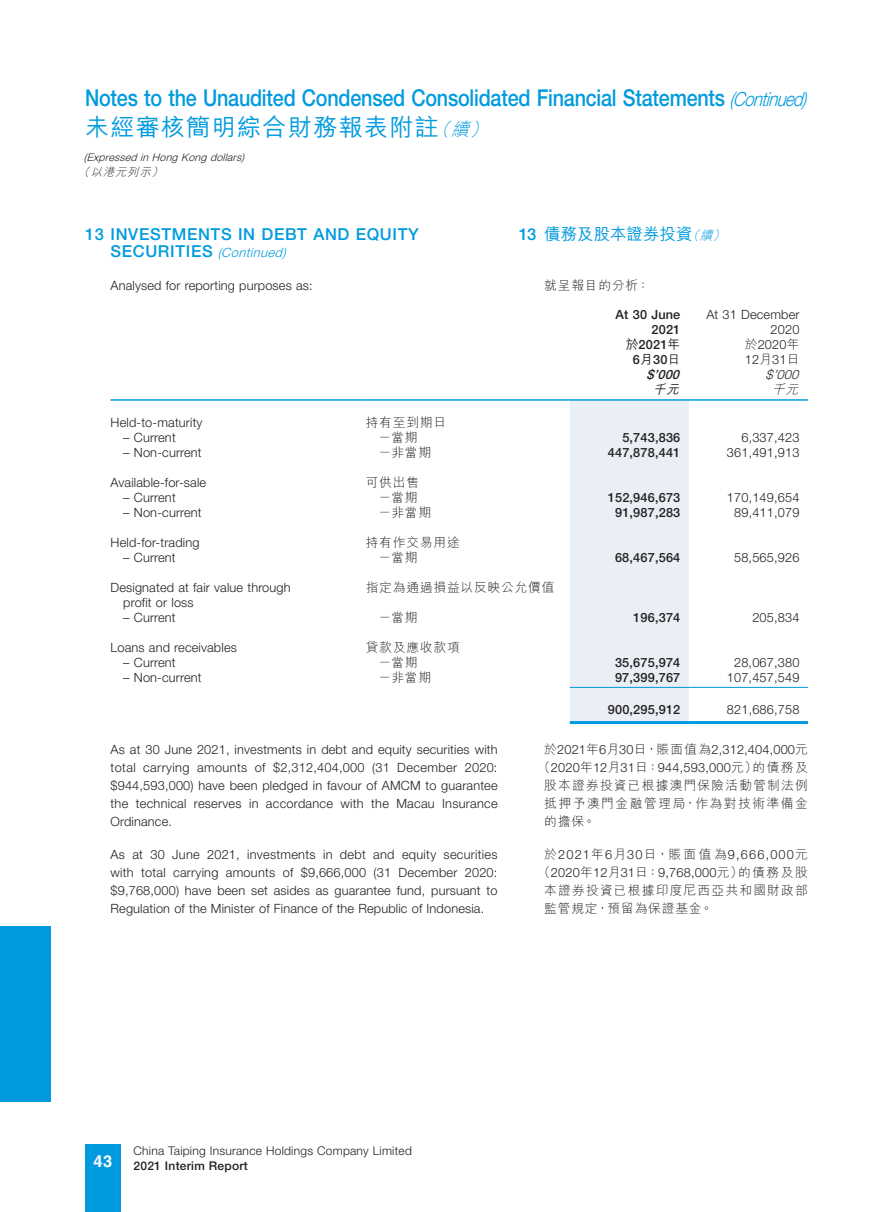
<style>
.page{position:relative;width:893px;height:1212px;background:#fff}
.page>*{position:absolute;margin:0;border:0;box-sizing:border-box;transform-origin:0 0}
.t1{font:500 24px "M Hei HK";letter-spacing:.055em;color:#009bde}
.t2{font:500 23.25px "Helvetica Neue LT Std";letter-spacing:-.01em;color:#009bde;scale:.85 1}
.t3{font:500 16.5px "Helvetica Neue LT Std";letter-spacing:.04em;color:#009bde}
.t4{font:500 16.5px "M Hei HK";color:#009bde}
.t5{font:700 16.5px "Helvetica LT Std";color:#fff}
.t6{font:300 12.75px/18px "Helvetica Neue LT Std";letter-spacing:.015em;color:#231f20;text-align:center}
.t7{font:300 12.75px/18px "M Hei HK";letter-spacing:.065em;color:#231f20;text-align:justify}
.t8{font:500 12.75px/15px "Helvetica Neue LT Std";letter-spacing:.015em;color:#231f20;text-align:right}
.t9{font:300 12.75px/18px "M Hei HK";letter-spacing:.095em;color:#231f20}
.t10{font:italic 300 12.75px "Helvetica Neue LT Std";color:#009bde}
.t11{font:italic 500 12.75px "Helvetica Neue LT Std";color:#231f20}
.t12{font:italic 300 12.75px "Helvetica Neue LT Std";color:#231f20}
.t13{font:italic 500 12.75px "M Hei HK";color:#231f20}
.t14{font:italic 300 12.75px "M Hei HK";color:#231f20}
.t15{font:300 12px "Helvetica Neue LT Std";letter-spacing:.02em;color:#231f20}
.t16{font:500 12px "Helvetica Neue LT Std";letter-spacing:.02em;color:#231f20}
.t17{font:italic 300 11.25px "M Hei HK";color:#231f20}
.t18{font:italic 300 10.5px "Helvetica Neue LT Std";color:#231f20}
.s1{font-weight:300;font-style:italic;font-size:19.5px}
.s2{font-weight:300;font-style:italic;font-size:18px}
.s3{font-weight:500;font-style:normal;font-size:16.5px}
.s4{font-family:"Helvetica Neue LT Std"}
.s5{font-weight:300;font-style:italic;font-size:12.75px}
.s6{font-family:"M Hei HK"}
</style>
<div class="page">
<div style="left:85px;top:1144px;width:36px;height:68px;background:#009bde"></div>
<div style="left:0;top:926px;width:51px;height:176px;background:#009bde"></div>
<div style="left:570px;top:401px;width:119px;height:320px;background:#eaeff6"></div>
<hr style="left:111px;top:399px;width:255px;height:2px;background:#009bde">
<hr style="left:366px;top:399px;width:204px;height:2px;background:#009bde">
<hr style="left:570px;top:399px;width:119px;height:2px;background:#009bde">
<hr style="left:689px;top:399px;width:119px;height:2px;background:#009bde">
<hr style="left:570px;top:687px;width:119px;height:1px;background:#009bde">
<hr style="left:689px;top:687px;width:119px;height:1px;background:#009bde">
<hr style="left:570px;top:721px;width:119px;height:3px;background:#009bde">
<hr style="left:689px;top:721px;width:119px;height:3px;background:#009bde">
<h2 class="t2" style="left:85px;top:84px;width:853px">Notes to the Unaudited Condensed Consolidated Financial Statements <span class="s1">(Continued)</span></h2>
<h1 class="t1" style="left:85px;top:109px;width:409px">未經審核簡明綜合財務報表附註<span class="s2">（續）</span></h1>
<p class="t18" style="left:84px;top:151px;width:162px">(Expressed in Hong Kong dollars)</p>
<p class="t17" style="left:78px;top:166px;width:89px">（以港元列示）</p>
<p class="t3" style="left:85px;top:224px;width:335px">13 INVESTMENTS IN DEBT AND EQUITY</p>
<p class="t10" style="left:111px;top:244px;width:177px"><span class="s3">S E C U R I T I E S</span> (Continued)</p>
<p class="t6" style="left:111px;top:276px;width:204px">Analysed for reporting purposes as:</p>
<p class="t4" style="left:519px;top:222px;width:211px"><span class="s4">13</span> 債務及股本證券投資<span class="s5">（續）</span></p>
<p class="t7" style="left:544px;top:276px;width:107px">就呈報目的分析：</p>
<p class="t8" style="left:616px;top:307px;width:66px">At 30 June<br>2021</p>
<p class="t6" style="left:706px;top:307px;width:95px;line-height:15px;text-align:right">At 31 December<br>2020</p>
<p class="t8" style="left:626px;top:337px;width:56px;text-align:center"><span class="s6">於</span>2021<span class="s6">年<br></span>6<span class="s6">月</span>30<span class="s6">日</span></p>
<p class="t6" style="left:745px;top:337px;width:56px;line-height:15px;text-align:left"><span class="s6">於</span>2020<span class="s6">年<br></span>12<span class="s6">月</span>31<span class="s6">日</span></p>
<p class="t11" style="left:646px;top:367px;width:38px">$’000</p>
<p class="t12" style="left:766px;top:367px;width:38px">$’000</p>
<p class="t13" style="left:653px;top:380px;width:32px">千元</p>
<p class="t14" style="left:772px;top:383px;width:31px">千元</p>
<p class="t6" style="left:111px;top:413px;width:93px">Held-to-maturity</p>
<p class="t7" style="left:366px;top:413px;width:82px">持有至到期日</p>
<p class="t6" style="left:123px;top:428px;width:54px">– Current</p>
<p class="t7" style="left:378px;top:428px;width:41px">－當期</p>
<p class="t8" style="left:622px;top:430px;width:60px">5,743,836</p>
<p class="t6" style="left:741px;top:428px;width:60px">6,337,423</p>
<p class="t6" style="left:123px;top:443px;width:80px">– Non-current</p>
<p class="t7" style="left:378px;top:443px;width:54px">－非當期</p>
<p class="t8" style="left:608px;top:445px;width:74px">447,878,441</p>
<p class="t6" style="left:727px;top:443px;width:74px">361,491,913</p>
<p class="t6" style="left:111px;top:473px;width:97px">Available-for-sale</p>
<p class="t7" style="left:366px;top:473px;width:55px">可供出售</p>
<p class="t6" style="left:123px;top:488px;width:54px">– Current</p>
<p class="t7" style="left:378px;top:488px;width:41px">－當期</p>
<p class="t8" style="left:608px;top:490px;width:74px">152,946,673</p>
<p class="t6" style="left:727px;top:488px;width:74px">170,149,654</p>
<p class="t6" style="left:123px;top:503px;width:80px">– Non-current</p>
<p class="t7" style="left:378px;top:503px;width:54px">－非當期</p>
<p class="t8" style="left:615px;top:505px;width:67px">91,987,283</p>
<p class="t6" style="left:734px;top:503px;width:67px">89,411,079</p>
<p class="t6" style="left:111px;top:533px;width:90px">Held-for-trading</p>
<p class="t7" style="left:366px;top:533px;width:96px">持有作交易用途</p>
<p class="t6" style="left:123px;top:548px;width:54px">– Current</p>
<p class="t7" style="left:378px;top:548px;width:41px">－當期</p>
<p class="t8" style="left:615px;top:550px;width:67px">68,467,564</p>
<p class="t6" style="left:734px;top:548px;width:67px">58,565,926</p>
<p class="t6" style="left:123px;top:579px;width:169px;line-height:15px;text-align:left;text-indent:-13px">Designated at fair value through profit or loss</p>
<p class="t7" style="left:366px;top:578px;width:190px">指定為通過損益以反映公允價值</p>
<p class="t6" style="left:123px;top:608px;width:54px">– Current</p>
<p class="t7" style="left:378px;top:608px;width:41px">－當期</p>
<p class="t8" style="left:633px;top:610px;width:49px">196,374</p>
<p class="t6" style="left:752px;top:608px;width:49px">205,834</p>
<p class="t6" style="left:111px;top:638px;width:128px">Loans and receivables</p>
<p class="t7" style="left:366px;top:638px;width:96px">貸款及應收款項</p>
<p class="t6" style="left:123px;top:653px;width:54px">– Current</p>
<p class="t7" style="left:378px;top:653px;width:41px">－當期</p>
<p class="t8" style="left:615px;top:655px;width:67px">35,675,974</p>
<p class="t6" style="left:734px;top:653px;width:67px">28,067,380</p>
<p class="t6" style="left:123px;top:668px;width:80px">– Non-current</p>
<p class="t7" style="left:378px;top:668px;width:54px">－非當期</p>
<p class="t8" style="left:615px;top:670px;width:67px">97,399,767</p>
<p class="t6" style="left:727px;top:668px;width:74px">107,457,549</p>
<p class="t8" style="left:608px;top:702px;width:74px">900,295,912</p>
<p class="t6" style="left:727px;top:700px;width:74px">821,686,758</p>
<p class="t6" style="left:111px;top:740px;width:389px;text-align:justify">As at 30 June 2021, investments in debt and equity securities with total carrying amounts of $2,312,404,000 (31 December 2020: $944,593,000) have been pledged in favour of AMCM to guarantee the technical reserves in accordance with the Macau Insurance Ordinance.</p>
<p class="t6" style="left:111px;top:845px;width:389px;text-align:justify">As at 30 June 2021, investments in debt and equity securities with total carrying amounts of $9,666,000 (31 December 2020: $9,768,000) have been set asides as guarantee fund, pursuant to Regulation of the Minister of Finance of the Republic of Indonesia.</p>
<p class="t6" style="left:538px;top:740px;width:272px"><span class="s6">於</span>2021<span class="s6">年</span>6<span class="s6">月</span>30<span class="s6">日，賬面值為</span>2,312,404,000<span class="s6">元（</span>2020<span class="s6">年</span>12<span class="s6">月</span>31<span class="s6">日：</span>944,593,000<span class="s6">元）的債務及</span></p>
<p class="t7" style="left:544px;top:776px;width:265px">股本證券投資已根據澳門保險活動管制法例抵押予澳門金融管理局，作為對技術準備金的擔保。</p>
<p class="t6" style="left:538px;top:845px;width:271px"><span class="s6">於</span>2021<span class="s6">年</span>6<span class="s6">月</span>30<span class="s6">日，賬面值為</span>9,666,000<span class="s6">元（</span>2020<span class="s6">年</span>12<span class="s6">月</span>31<span class="s6">日：</span>9,768,000<span class="s6">元）的債務及股</span></p>
<p class="t9" style="left:544px;top:881px;width:265px">本證券投資已根據印度尼西亞共和國財政部監管規定，預留為保證基金。</p>
<p class="t15" style="left:134px;top:1143px;width:280px">China Taiping Insurance Holdings Company Limited</p>
<p class="t5" style="left:93px;top:1151px;width:20px">43</p>
<p class="t16" style="left:134px;top:1158px;width:116px">2021 Interim Report</p>
</div>
